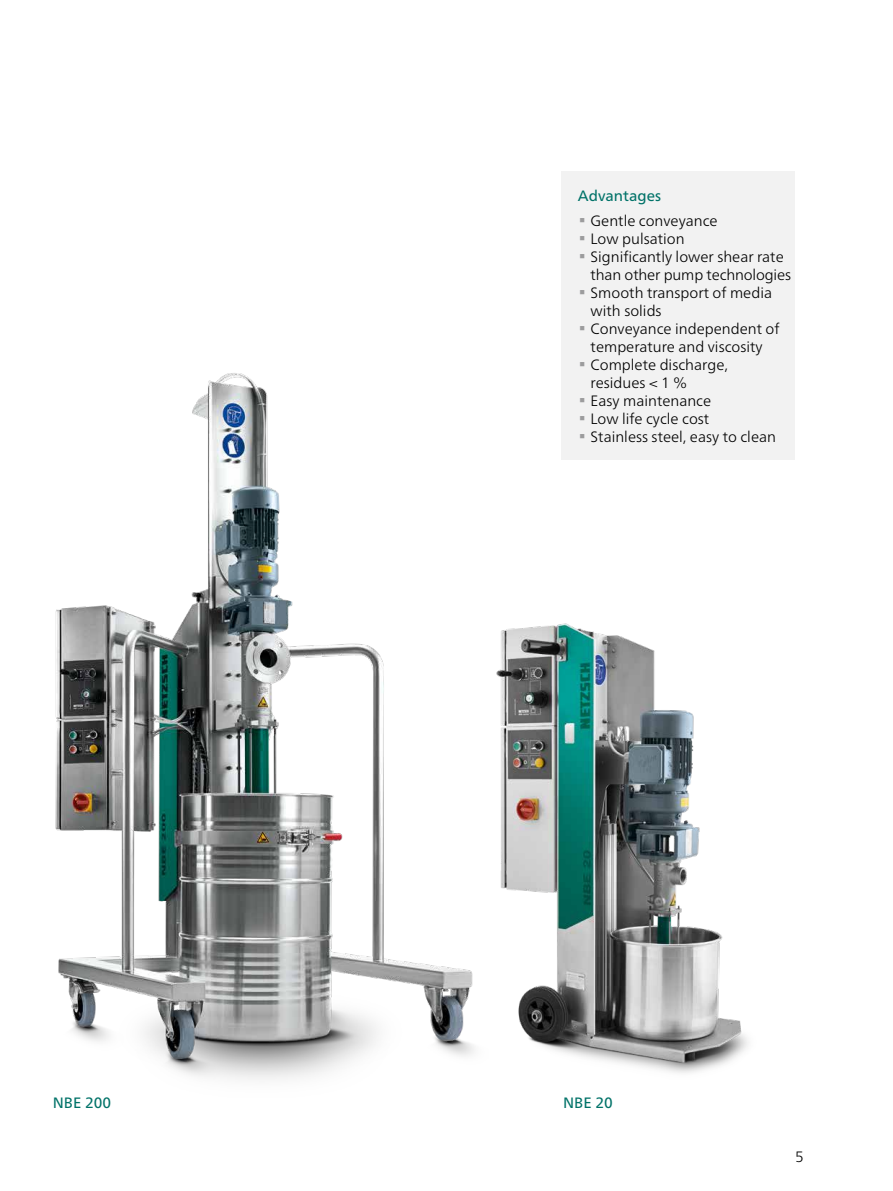
<style>
.page{position:relative;width:893px;height:1191px;background:#fff}
.page>*{position:absolute;margin:0;border:0;box-sizing:border-box;transform-origin:0 0}
.t1{font:37.5px "Frutiger Neue LTW1 G";color:#9c9c9d}
.t2{font:300 15px/18px "Frutiger Neue LTW1 G";color:#000}
.t3{font:15px "Frutiger Neue LTW1 G";color:#007268}
</style>
<div class="page">
<img style="left:55px;top:373px;width:389px;height:707px">
<img style="left:444px;top:623px;width:305px;height:450px">
<div style="left:561px;top:172px;width:234px;height:288px;background:#f2f2f2"></div>
<p class="t3" style="left:578px;top:187px;width:85px">Advantages</p>
<h1 class="t1" style="left:578px;top:195px;width:10px">∙</h1>
<p class="t2" style="left:591px;top:211px;width:128px">Gentle conveyance</p>
<h1 class="t1" style="left:578px;top:213px;width:10px">∙</h1>
<p class="t2" style="left:591px;top:229px;width:96px">Low pulsation</p>
<h1 class="t1" style="left:578px;top:231px;width:10px">∙</h1>
<p class="t2" style="left:591px;top:247px;width:202px">Significantly lower shear rate than other pump technologies</p>
<h1 class="t1" style="left:578px;top:267px;width:10px">∙</h1>
<p class="t2" style="left:591px;top:283px;width:183px">Smooth transport of media with solids</p>
<h1 class="t1" style="left:578px;top:303px;width:10px">∙</h1>
<p class="t2" style="left:591px;top:319px;width:190px">Conveyance independent of temperature and viscosity</p>
<h1 class="t1" style="left:578px;top:339px;width:10px">∙</h1>
<p class="t2" style="left:591px;top:355px;width:139px">Complete discharge, residues &lt; 1 %</p>
<h1 class="t1" style="left:578px;top:375px;width:10px">∙</h1>
<p class="t2" style="left:591px;top:391px;width:122px">Easy maintenance</p>
<h1 class="t1" style="left:578px;top:393px;width:10px">∙</h1>
<p class="t2" style="left:591px;top:409px;width:120px">Low life cycle cost</p>
<h1 class="t1" style="left:578px;top:411px;width:10px">∙</h1>
<p class="t2" style="left:591px;top:427px;width:187px">Stainless steel, easy to clean</p>
<p class="t3" style="left:53px;top:1094px;width:60px">NBE 200</p>
<p class="t3" style="left:563px;top:1094px;width:51px">NBE 20</p>
<p class="t2" style="left:795px;top:1147px;width:10px">5</p>
</div>
